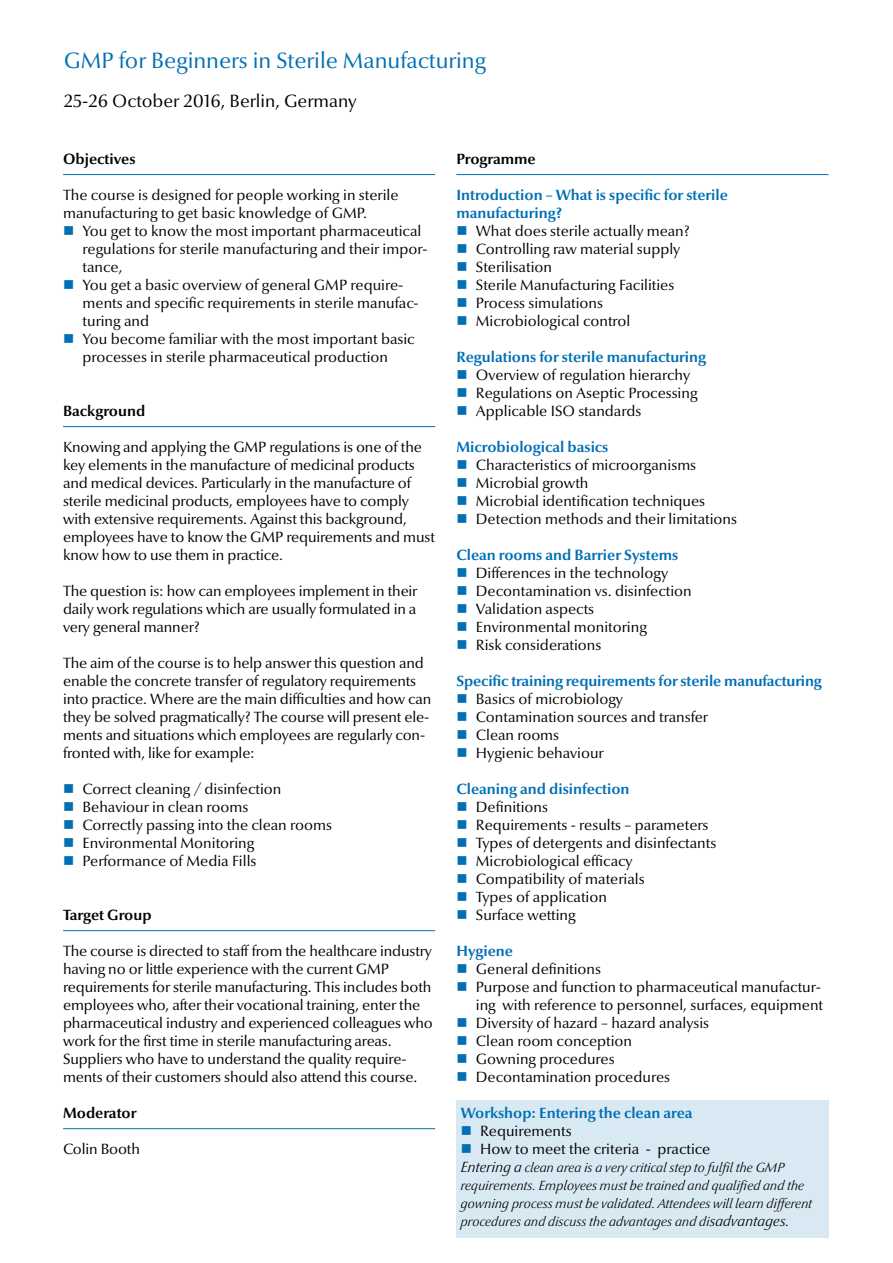
<style>
.page{position:relative;width:893px;height:1263px;background:#fff}
.page>*{position:absolute;margin:0;border:0;box-sizing:border-box;transform-origin:0 0}
.t1{font:22.5px "Optima Nova LT";color:#006fb4}
.t2{font:18px "Optima Nova LT";color:#000}
.t3{font:15px/18px "Optima Nova LT";color:#000}
.t4{font:700 15px/18px "Optima Nova LT";color:#006fb4}
.t5{font:700 15px "Optima Nova LT";color:#000}
.t6{font:italic 300 13.5px/18px "Optima Nova LT";color:#000}
.s1{font-size:15px}
</style>
<div class="page">
<hr style="left:63px;top:174px;width:372px;height:1px;background:#006fb4">
<hr style="left:63px;top:426px;width:372px;height:1px;background:#006fb4">
<hr style="left:63px;top:930px;width:372px;height:1px;background:#006fb4">
<hr style="left:63px;top:1128px;width:372px;height:1px;background:#006fb4">
<hr style="left:456px;top:174px;width:372px;height:1px;background:#006fb4">
<div style="left:456px;top:1100px;width:372px;height:138px;background:#d9e9f4"></div>
<h1 class="t1" style="left:64px;top:48px;width:424px">GMP for Beginners in Sterile Manufacturing</h1>
<p class="t2" style="left:64px;top:90px;width:295px">25-26 October 2016, Berlin, Germany</p>
<p class="t5" style="left:63px;top:150px;width:74px">Objectives</p>
<p class="t3" style="left:63px;top:186px;width:337px">The course is designed for people working in sterile manufacturing to get basic knowledge of GMP.</p>
<p class="t3" style="left:83px;top:222px;width:346px">You get to know the most important pharmaceutical regulations for sterile manufacturing and their impor&shy;tance,<br>You get a basic overview of general GMP require&shy;ments and specific requirements in sterile manufac&shy;turing and<br>You become familiar with the most important basic processes in sterile pharmaceutical production</p>
<p class="t5" style="left:63px;top:402px;width:84px">Background</p>
<p class="t3" style="left:63px;top:438px;width:373px">Knowing and applying the GMP regulations is one of the key elements in the manufacture of medicinal products and medical devices. Particularly in the manufacture of sterile medicinal products, employees have to comply with extensive requirements. Against this background, employees have to know the GMP requirements and must know how to use them in practice.</p>
<p class="t3" style="left:63px;top:582px;width:356px;text-align:justify">The question is: how can employees implement in their daily work regulations which are usually formulated in a very general manner?</p>
<p class="t3" style="left:63px;top:654px;width:370px">The aim of the course is to help answer this question and enable the concrete transfer of regulatory requirements into practice. Where are the main difficulties and how can they be solved pragmatically? The course will present ele&shy;ments and situations which employees are regularly con&shy;fronted with, like for example:</p>
<p class="t3" style="left:83px;top:780px;width:251px">Correct cleaning / disinfection<br>Behaviour in clean rooms<br>Correctly passing into the clean rooms<br>Environmental Monitoring<br>Performance of Media Fills</p>
<p class="t5" style="left:63px;top:906px;width:90px">Target Group</p>
<p class="t3" style="left:63px;top:942px;width:371px">The course is directed to staff from the healthcare industry having no or little experience with the current GMP requirements for sterile manufacturing. This includes both employees who, after their vocational training, enter the pharmaceutical industry and experienced colleagues who work for the first time in sterile manufacturing areas.<br>Suppliers who have to understand the quality require&shy;ments of their customers should also attend this course.</p>
<p class="t5" style="left:63px;top:1104px;width:75px">Moderator</p>
<p class="t3" style="left:63px;top:1140px;width:78px">Colin Booth</p>
<p class="t5" style="left:456px;top:150px;width:81px">Programme</p>
<p class="t4" style="left:456px;top:186px;width:273px">Introduction – What is specific for sterile manufacturing?</p>
<p class="t3" style="left:476px;top:222px;width:215px">What does sterile actually mean?<br>Controlling raw material supply<br>Sterilisation<br>Sterile Manufacturing Facilities<br>Process simulations<br>Microbiological control</p>
<p class="t4" style="left:456px;top:348px;width:251px">Regulations for sterile manufacturing</p>
<p class="t3" style="left:476px;top:366px;width:223px">Overview of regulation hierarchy<br>Regulations on Aseptic Processing<br>Applicable ISO standards</p>
<p class="t4" style="left:456px;top:438px;width:154px">Microbiological basics</p>
<p class="t3" style="left:476px;top:456px;width:263px">Characteristics of microorganisms Microbial growth<br>Microbial identification techniques Detection methods and their limitations</p>
<p class="t4" style="left:456px;top:546px;width:223px">Clean rooms and Barrier Systems</p>
<p class="t3" style="left:476px;top:564px;width:217px">Differences in the technology<br>Decontamination vs. disinfection<br>Validation aspects<br>Environmental monitoring<br>Risk considerations</p>
<p class="t4" style="left:456px;top:672px;width:367px">Specific training requirements for sterile manufacturing</p>
<p class="t3" style="left:476px;top:690px;width:234px">Basics of microbiology<br>Contamination sources and transfer<br>Clean rooms<br>Hygienic behaviour</p>
<p class="t4" style="left:456px;top:780px;width:175px">Cleaning and disinfection</p>
<p class="t3" style="left:476px;top:798px;width:242px">Definitions<br>Requirements - results – parameters<br>Types of detergents and disinfectants<br>Microbiological efficacy<br>Compatibility of materials<br>Types of application<br>Surface wetting</p>
<p class="t4" style="left:456px;top:942px;width:58px">Hygiene</p>
<p class="t3" style="left:476px;top:960px;width:349px">General definitions<br>Purpose and function to pharmaceutical manufactur&shy;ing with reference to personnel, surfaces, equipment Diversity of hazard – hazard analysis<br>Clean room conception<br>Gowning procedures<br>Decontamination procedures</p>
<p class="t4" style="left:461px;top:1104px;width:233px">Workshop: Entering the clean area</p>
<p class="t3" style="left:480px;top:1122px;width:232px">Requirements<br>How to meet the criteria - practice</p>
<p class="t6" style="left:461px;top:1158px;width:353px"><span class="s1">Entering a</span> clean area is a very critical step to fulfil the GMP requirements. Employees must be trained and qualified and the gowning process must be validated. Attendees will learn different procedures and discuss the advantages and di<span class="s1">sadvantages.</span></p>
</div>
